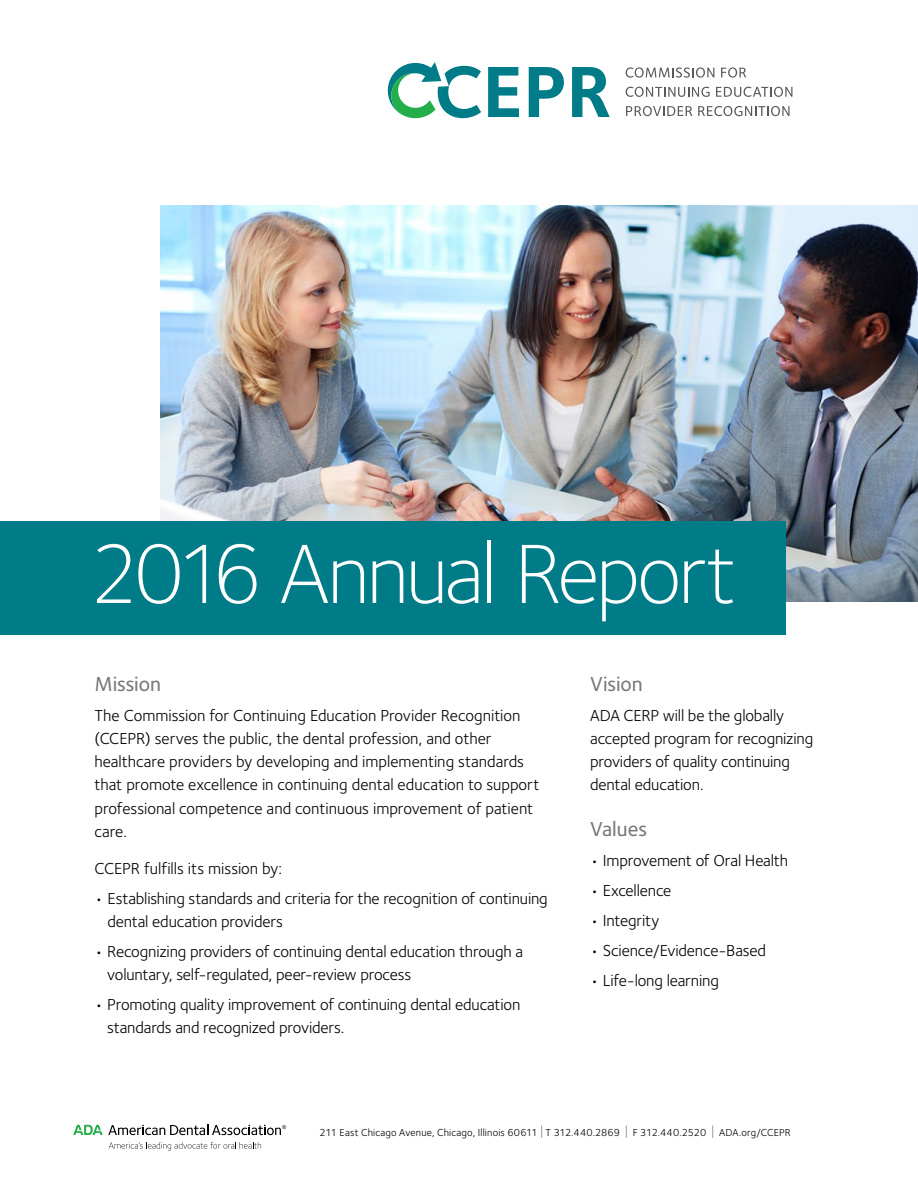
<style>
.page{position:relative;width:918px;height:1188px;background:#fff}
.page>*{position:absolute;margin:0;border:0;box-sizing:border-box;transform-origin:0 0}
.t1{font:300 87px "Foundry Sterling";letter-spacing:-.04em;color:#fff}
.t2{font:500 21px "Foundry Sterling";letter-spacing:-.005em;color:#77787b}
.t3{font:16.5px/23.2px "Foundry Sterling";letter-spacing:-.01em;color:#000}
.t4{font:10.5px "Foundry Sterling";letter-spacing:.015em;color:#000}
.s1{font-size:15.75px;color:#7f776f}
</style>
<div class="page">
<svg style="left:626px;top:67px;width:88px;height:11px"></svg>
<svg style="left:721px;top:67px;width:25px;height:11px"></svg>
<svg style="left:626px;top:87px;width:84px;height:10px"></svg>
<svg style="left:716px;top:87px;width:76px;height:10px"></svg>
<svg style="left:626px;top:106px;width:66px;height:10px"></svg>
<svg style="left:698px;top:106px;width:91px;height:10px"></svg>
<svg style="left:488px;top:67px;width:31px;height:50px"></svg>
<svg style="left:529px;top:67px;width:35px;height:50px"></svg>
<svg style="left:572px;top:67px;width:38px;height:50px"></svg>
<svg style="left:388px;top:62px;width:93px;height:56px"></svg>
<svg style="left:109px;top:1142px;width:152px;height:9px"></svg>
<svg style="left:73px;top:1124px;width:213px;height:11px"></svg>
<img style="left:161px;top:205px;width:757px;height:397px">
<div style="left:0;top:521px;width:786px;height:114px;background:#007c89"></div>
<h1 class="t1" style="left:89px;top:512px;width:649px">2016 Annual Report</h1>
<p class="t2" style="left:94px;top:669px;width:68px">Mission</p>
<p class="t3" style="left:94px;top:703px;width:447px">The Commission for Continuing Education Provider Recognition (CCEPR) serves the public, the dental profession, and other healthcare providers by developing and implementing standards that promote excellence in continuing dental education to support professional competence and continuous improvement of patient care.</p>
<p class="t3" style="left:94px;top:856px;width:189px">CCEPR fulfills its mission by:</p>
<p class="t3" style="left:108px;top:886px;width:442px;text-indent:-13px">• Establishing standards and criteria for the recognition of continuing dental education providers</p>
<p class="t3" style="left:107px;top:939px;width:417px;text-indent:-13px">• Recognizing providers of continuing dental education through a voluntary, self-regulated, peer-review process</p>
<p class="t3" style="left:107px;top:992px;width:415px;text-indent:-13px">• Promoting quality improvement of continuing dental education standards and recognized providers.</p>
<p class="t2" style="left:590px;top:669px;width:54px">Vision</p>
<p class="t3" style="left:590px;top:703px;width:225px">ADA CERP will be the globally accepted program for recognizing providers of quality continuing dental education.</p>
<p class="t2" style="left:590px;top:814px;width:58px">Values</p>
<p class="t3" style="left:590px;top:848px;width:199px">• Improvement of Oral Health</p>
<p class="t3" style="left:590px;top:878px;width:83px">• Excellence</p>
<p class="t3" style="left:590px;top:908px;width:71px">• Integrity</p>
<p class="t3" style="left:590px;top:938px;width:178px">• Science/Evidence-Based</p>
<p class="t3" style="left:590px;top:968px;width:130px">• Life-long learning</p>
<p class="t4" style="left:320px;top:1125px;width:473px">211 East Chicago Avenue, Chicago, Illinois 60611 <span class="s1">|</span> T 312.440.2869 <span class="s1">|</span> F 312.440.2520 <span class="s1">|</span> ADA.org/CCEPR</p>
</div>
